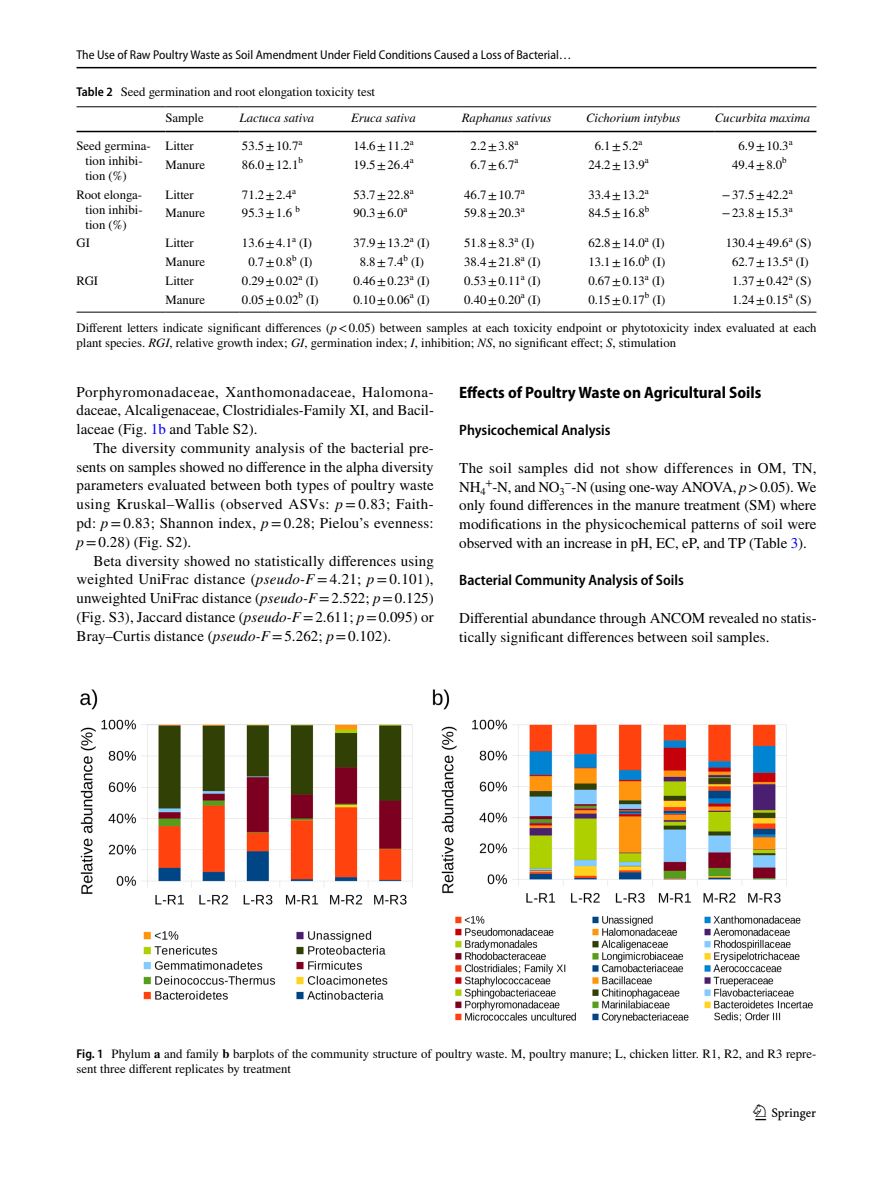
<style>
.page{position:relative;width:893px;height:1187px;background:#fff}
.page>*{position:absolute;margin:0;border:0;box-sizing:border-box;transform-origin:0 0}
.t1{font:22.5px "Springnew Regular 3";color:#000}
.t2{font:700 semi-condensed 16.5px "Myriad Pro";color:#000}
.t3{font:15px/18.8px "STIX";letter-spacing:.005em;color:#000;text-align:justify}
.t4{font:600 semi-condensed 15px "Myriad Pro";color:#000}
.t5{font:12.75px/15px "STIX";color:#000}
.t6{font:12.75px "Myriad Pro Semi Cn 3";color:#000}
.t7{font:italic 12.75px "STIX";color:#000}
.s1{font-family:"Myriad Pro";font-weight:600;font-stretch:semi-condensed}
.s2{font-style:italic}
.s3{color:#00f}
.s4{font-weight:700}
</style>
<div class="page">
<hr style="left:77px;top:67px;width:739px;height:1px;background:#000">
<hr style="left:77px;top:106px;width:89px;height:1px;background:#000">
<hr style="left:77px;top:131px;width:89px;height:1px;background:#000">
<hr style="left:166px;top:106px;width:74px;height:1px;background:#000">
<hr style="left:166px;top:131px;width:74px;height:1px;background:#000">
<hr style="left:240px;top:106px;width:111px;height:1px;background:#000">
<hr style="left:240px;top:131px;width:111px;height:1px;background:#000">
<hr style="left:351px;top:106px;width:111px;height:1px;background:#000">
<hr style="left:351px;top:131px;width:111px;height:1px;background:#000">
<hr style="left:462px;top:106px;width:124px;height:1px;background:#000">
<hr style="left:462px;top:131px;width:124px;height:1px;background:#000">
<hr style="left:586px;top:106px;width:129px;height:1px;background:#000">
<hr style="left:586px;top:131px;width:129px;height:1px;background:#000">
<hr style="left:715px;top:106px;width:101px;height:1px;background:#000">
<hr style="left:715px;top:131px;width:101px;height:1px;background:#000">
<hr style="left:77px;top:312px;width:89px;height:1px;background:#000">
<hr style="left:166px;top:312px;width:74px;height:1px;background:#000">
<hr style="left:240px;top:312px;width:111px;height:1px;background:#000">
<hr style="left:351px;top:312px;width:111px;height:1px;background:#000">
<hr style="left:462px;top:312px;width:124px;height:1px;background:#000">
<hr style="left:586px;top:312px;width:129px;height:1px;background:#000">
<hr style="left:715px;top:312px;width:101px;height:1px;background:#000">
<img style="left:81px;top:689px;width:731px;height:333px">
<p class="t6" style="left:77px;top:48px;width:496px">The Use of Raw Poultry Waste as Soil Amendment Under Field Conditions Caused a Loss of Bacterial…</p>
<p class="t5" style="left:77px;top:85px;width:300px"><span class="s1">Table 2</span> Seed germination and root elongation toxicity test</p>
<p class="t5" style="left:166px;top:111px;width:40px">Sample</p>
<p class="t7" style="left:240px;top:109px;width:76px">Lactuca sativa</p>
<p class="t7" style="left:351px;top:109px;width:66px">Eruca sativa</p>
<p class="t7" style="left:462px;top:109px;width:91px">Raphanus sativus</p>
<p class="t7" style="left:586px;top:109px;width:96px">Cichorium intybus</p>
<p class="t7" style="left:715px;top:109px;width:97px">Cucurbita maxima</p>
<p class="t5" style="left:86px;top:139px;width:67px;text-indent:-9px">Seed germina&shy;tion inhibi&shy;tion (%)</p>
<p class="t5" style="left:166px;top:139px;width:30px">Litter</p>
<p class="t5" style="left:242px;top:139px;width:62px">53.5±10.7<sup>a</sup></p>
<p class="t5" style="left:353px;top:139px;width:62px">14.6±11.2<sup>a</sup></p>
<p class="t5" style="left:471px;top:139px;width:49px">2.2±3.8<sup>a</sup></p>
<p class="t5" style="left:595px;top:139px;width:49px">6.1±5.2<sup>a</sup></p>
<p class="t5" style="left:738px;top:139px;width:56px">6.9±10.3<sup>a</sup></p>
<p class="t5" style="left:166px;top:158px;width:41px">Manure</p>
<p class="t5" style="left:242px;top:158px;width:63px">86.0±12.1<sup>b</sup></p>
<p class="t5" style="left:353px;top:158px;width:62px">19.5±26.4<sup>a</sup></p>
<p class="t5" style="left:471px;top:158px;width:49px">6.7±6.7<sup>a</sup></p>
<p class="t5" style="left:588px;top:158px;width:62px">24.2±13.9<sup>a</sup></p>
<p class="t5" style="left:732px;top:158px;width:56px">49.4±8.0<sup>b</sup></p>
<p class="t5" style="left:86px;top:188px;width:59px;text-align:justify;text-indent:-9px">Root elonga&shy;tion inhibi&shy;tion (%)</p>
<p class="t5" style="left:166px;top:188px;width:30px">Litter</p>
<p class="t5" style="left:242px;top:188px;width:56px">71.2±2.4<sup>a</sup></p>
<p class="t5" style="left:353px;top:188px;width:62px">53.7±22.8<sup>a</sup></p>
<p class="t5" style="left:464px;top:188px;width:62px">46.7±10.7<sup>a</sup></p>
<p class="t5" style="left:588px;top:188px;width:62px">33.4±13.2<sup>a</sup></p>
<p class="t5" style="left:722px;top:188px;width:72px">−37.5±42.2<sup>a</sup></p>
<p class="t5" style="left:166px;top:206px;width:41px">Manure</p>
<p class="t5" style="left:242px;top:206px;width:59px">95.3±1.6 <sup>b</sup></p>
<p class="t5" style="left:353px;top:206px;width:56px">90.3±6.0<sup>a</sup></p>
<p class="t5" style="left:464px;top:206px;width:62px">59.8±20.3<sup>a</sup></p>
<p class="t5" style="left:588px;top:206px;width:63px">84.5±16.8<sup>b</sup></p>
<p class="t5" style="left:722px;top:206px;width:72px">−23.8±15.3<sup>a</sup></p>
<p class="t5" style="left:77px;top:236px;width:15px">GI</p>
<p class="t5" style="left:166px;top:236px;width:30px">Litter</p>
<p class="t5" style="left:242px;top:236px;width:72px">13.6±4.1<sup>a</sup> (I)</p>
<p class="t5" style="left:353px;top:236px;width:78px">37.9±13.2<sup>a</sup> (I)</p>
<p class="t5" style="left:464px;top:236px;width:72px">51.8±8.3<sup>a</sup> (I)</p>
<p class="t5" style="left:588px;top:236px;width:78px">62.8±14.0<sup>a</sup> (I)</p>
<p class="t5" style="left:726px;top:236px;width:87px">130.4±49.6<sup>a</sup> (S)</p>
<p class="t5" style="left:166px;top:255px;width:41px">Manure</p>
<p class="t5" style="left:248px;top:255px;width:66px">0.7±0.8<sup>b</sup> (I)</p>
<p class="t5" style="left:360px;top:255px;width:66px">8.8±7.4<sup>b</sup> (I)</p>
<p class="t5" style="left:464px;top:255px;width:78px">38.4±21.8<sup>a</sup> (I)</p>
<p class="t5" style="left:588px;top:255px;width:78px">13.1±16.0<sup>b</sup> (I)</p>
<p class="t5" style="left:732px;top:255px;width:78px">62.7±13.5<sup>a</sup> (I)</p>
<p class="t5" style="left:77px;top:274px;width:23px">RGI</p>
<p class="t5" style="left:166px;top:274px;width:30px">Litter</p>
<p class="t5" style="left:242px;top:274px;width:78px">0.29±0.02<sup>a</sup> (I)</p>
<p class="t5" style="left:353px;top:274px;width:78px">0.46±0.23<sup>a</sup> (I)</p>
<p class="t5" style="left:464px;top:274px;width:78px">0.53±0.11<sup>a</sup> (I)</p>
<p class="t5" style="left:588px;top:274px;width:78px">0.67±0.13<sup>a</sup> (I)</p>
<p class="t5" style="left:732px;top:274px;width:81px">1.37±0.42<sup>a</sup> (S)</p>
<p class="t5" style="left:166px;top:292px;width:41px">Manure</p>
<p class="t5" style="left:242px;top:292px;width:78px">0.05±0.02<sup>b</sup> (I)</p>
<p class="t5" style="left:353px;top:292px;width:78px">0.10±0.06<sup>a</sup> (I)</p>
<p class="t5" style="left:464px;top:292px;width:78px">0.40±0.20<sup>a</sup> (I)</p>
<p class="t5" style="left:588px;top:292px;width:78px">0.15±0.17<sup>b</sup> (I)</p>
<p class="t5" style="left:732px;top:292px;width:81px">1.24±0.15<sup>a</sup> (S)</p>
<p class="t5" style="left:77px;top:321px;width:741px">Different letters indicate significant differences (<span class="s2">p</span>&lt;0.05) between samples at each toxicity endpoint or phytotoxicity index evaluated at each plant species. <span class="s2">RGI</span>, relative growth index; <span class="s2">GI</span>, germination index; <span class="s2">I</span>, inhibition; <span class="s2">NS</span>, no significant effect; <span class="s2">S</span>, stimulation</p>
<p class="t3" style="left:77px;top:383px;width:359px">Porphyromonadaceae, Xanthomonadaceae, Halomona&shy;daceae, Alcaligenaceae, Clostridiales-Family XI, and Bacil&shy;laceae (Fig. <span class="s3">1b</span> and Table S2).</p>
<p class="t3" style="left:77px;top:439px;width:359px;text-indent:17px">The diversity community analysis of the bacterial pre&shy;sents on samples showed no difference in the alpha diversity parameters evaluated between both types of poultry waste using Kruskal–Wallis (observed ASVs: <span class="s2">p</span>= 0.83; Faith&shy;pd: <span class="s2">p</span>=0.83; Shannon index, <span class="s2">p</span>=0.28; Pielou’s evenness: <span class="s2">p</span>=0.28) (Fig. S2).</p>
<p class="t3" style="left:77px;top:552px;width:359px;text-indent:17px">Beta diversity showed no statistically differences using weighted UniFrac distance (<span class="s2">pseudo-F</span>=4.21; <span class="s2">p</span>=0.101), unweighted UniFrac distance (<span class="s2">pseudo-F</span>=2.522; <span class="s2">p</span>=0.125) (Fig. S3), Jaccard distance (<span class="s2">pseudo-F</span>=2.611; <span class="s2">p</span>=0.095) or Bray–Curtis distance (<span class="s2">pseudo-F</span>=5.262; <span class="s2">p</span>=0.102).</p>
<p class="t2" style="left:459px;top:383px;width:304px">Effects of Poultry Waste on Agricultural Soils</p>
<p class="t4" style="left:459px;top:422px;width:153px">Physicochemical Analysis</p>
<p class="t3" style="left:459px;top:459px;width:359px">The soil samples did not show differences in OM, TN, NH<sub>4</sub><sup>+</sup>-N, and NO<sub>3</sub><sup>−</sup>-N (using one-way ANOVA, <span class="s2">p</span>&gt;0.05). We only found differences in the manure treatment (SM) where modifications in the physicochemical patterns of soil were observed with an increase in pH, EC, eP, and TP (Table <span class="s3">3</span>).</p>
<p class="t4" style="left:459px;top:572px;width:226px">Bacterial Community Analysis of Soils</p>
<p class="t3" style="left:459px;top:609px;width:359px">Differential abundance through ANCOM revealed no statis&shy;tically significant differences between soil samples.</p>
<p class="t5" style="left:77px;top:1046px;width:741px"><span class="s1">Fig. 1</span> Phylum <span class="s4">a</span> and family <span class="s4">b</span> barplots of the community structure of poultry waste. M, poultry manure; L, chicken litter. R1, R2, and R3 repre&shy;sent three different replicates by treatment</p>
<h1 class="t1" style="left:755px;top:1104px;width:62px">1 3</h1>
</div>
